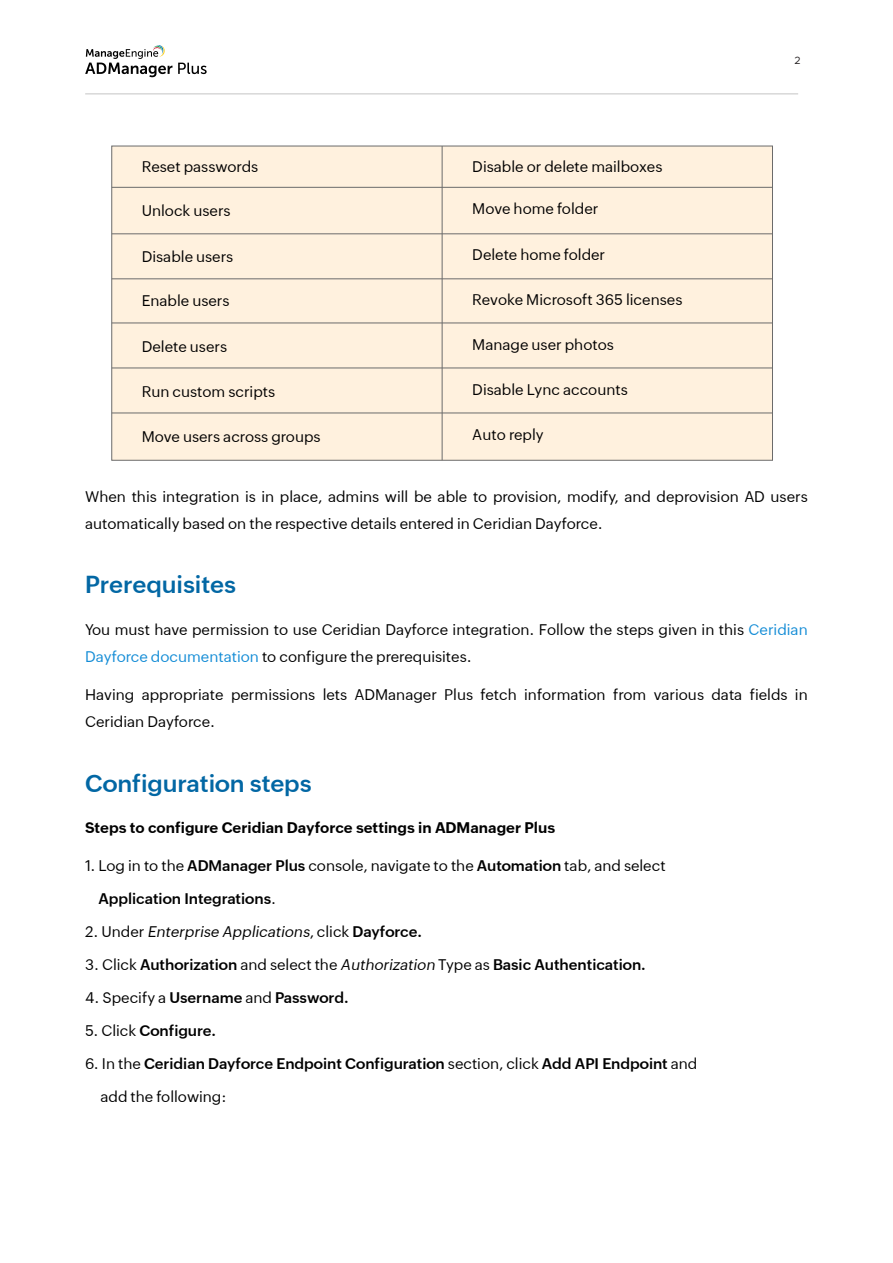
<style>
.page{position:relative;width:893px;height:1263px;background:#fff}
.page>*{position:absolute;margin:0;border:0;box-sizing:border-box;transform-origin:0 0}
.t1{font:600 24px "Zoho Puvi";color:#0267a4}
.t2{font:15px/27px "Zoho Puvi";color:#000}
.t3{font:600 15px "Zoho Puvi";color:#000}
.t4{font:700 15px "Zoho Puvi";color:#000}
.t5{font:italic 15px "Zoho Puvi";color:#000}
.t6{font:10.5px "Metropolis";color:#231f20}
.s1{color:#138cd6}
.s2{font-weight:600}
.s3{font-weight:400}
.s4{font-style:normal}
.s5{font-weight:600;font-style:normal}
.s6{font-weight:400;font-style:italic}
</style>
<div class="page">
<svg style="left:178px;top:63px;width:29px;height:11px"></svg>
<svg style="left:85px;top:45px;width:87px;height:32px"></svg>
<hr style="left:85px;top:94px;width:713px;height:1px;background:#c4c4c4">
<div style="left:112px;top:146px;width:661px;height:314px;background:#fff1de"></div>
<hr style="left:442px;top:222px;width:1px;height:238px;background:#6b6b6b">
<hr style="left:442px;top:146px;width:1px;height:76px;background:#6b6b6b">
<hr style="left:112px;top:234px;width:660px;height:1px;background:#6b6b6b">
<hr style="left:112px;top:187px;width:660px;height:1px;background:#6b6b6b">
<hr style="left:112px;top:279px;width:660px;height:1px;background:#6b6b6b">
<hr style="left:112px;top:323px;width:660px;height:1px;background:#6b6b6b">
<hr style="left:112px;top:368px;width:660px;height:1px;background:#6b6b6b">
<hr style="left:112px;top:413px;width:660px;height:1px;background:#6b6b6b">
<p class="t2" style="left:142px;top:152px;width:118px">Reset passwords</p>
<p class="t2" style="left:472px;top:152px;width:192px">Disable or delete mailboxes</p>
<p class="t2" style="left:142px;top:196px;width:90px">Unlock users</p>
<p class="t2" style="left:472px;top:194px;width:128px">Move home folder</p>
<p class="t2" style="left:142px;top:241px;width:93px">Disable users</p>
<p class="t2" style="left:472px;top:240px;width:134px">Delete home folder</p>
<p class="t2" style="left:142px;top:286px;width:89px">Enable users</p>
<p class="t2" style="left:472px;top:284px;width:212px">Revoke Microsoft 365 licenses</p>
<p class="t2" style="left:142px;top:331px;width:87px">Delete users</p>
<p class="t2" style="left:472px;top:330px;width:143px">Manage user photos</p>
<p class="t2" style="left:142px;top:376px;width:135px">Run custom scripts</p>
<p class="t2" style="left:472px;top:375px;width:157px">Disable Lync accounts</p>
<p class="t2" style="left:142px;top:421px;width:180px">Move users across groups</p>
<p class="t2" style="left:472px;top:420px;width:73px">Auto reply</p>
<p class="t6" style="left:794px;top:54px;width:8px">2</p>
<p class="t2" style="left:85px;top:482px;width:724px">When this integration is in place, admins will be able to provision, modify, and deprovision AD users automatically based on the respective details entered in Ceridian Dayforce.</p>
<h1 class="t1" style="left:85px;top:566px;width:152px">Prerequisites</h1>
<p class="t2" style="left:85px;top:615px;width:724px">You must have permission to use Ceridian Dayforce integration. Follow the steps given in this <span class="s1">Ceridian<br>Dayforce documentation</span> to configure the prerequisites.</p>
<p class="t2" style="left:85px;top:680px;width:724px">Having appropriate permissions lets ADManager Plus fetch information from various data fields in<br>Ceridian Dayforce.</p>
<h1 class="t1" style="left:85px;top:765px;width:228px">Configuration steps</h1>
<p class="t4" style="left:85px;top:816px;width:471px">Steps to configure Ceridian Dayforce settings in ADManager Plus</p>
<p class="t2" style="left:85px;top:850px;width:582px">1. Log in to the <span class="s2">ADManager Plus</span> console, navigate to the <span class="s2">Automation</span> tab, and select</p>
<p class="t3" style="left:98px;top:887px;width:179px">Application Integrations<span class="s3">.</span></p>
<p class="t5" style="left:85px;top:920px;width:339px"><span class="s4">2. Under</span> Enterprise Applications<span class="s4">, click</span> <span class="s5">Dayforce.</span></p>
<p class="t3" style="left:85px;top:953px;width:562px"><span class="s3">3. Click</span> Authorization <span class="s3">and select the</span> <span class="s6">Authorization</span> <span class="s3">Type as</span> Basic Authentication.</p>
<p class="t3" style="left:85px;top:986px;width:265px"><span class="s3">4. Specify a</span> Username <span class="s3">and</span> Password.</p>
<p class="t3" style="left:85px;top:1019px;width:133px"><span class="s3">5. Click</span> Configure.</p>
<p class="t3" style="left:85px;top:1052px;width:614px"><span class="s3">6. In the</span> Ceridian Dayforce Endpoint Configuration <span class="s3">section, click</span> Add API Endpoint <span class="s3">and</span></p>
<p class="t2" style="left:100px;top:1081px;width:128px">add the following:</p>
</div>
